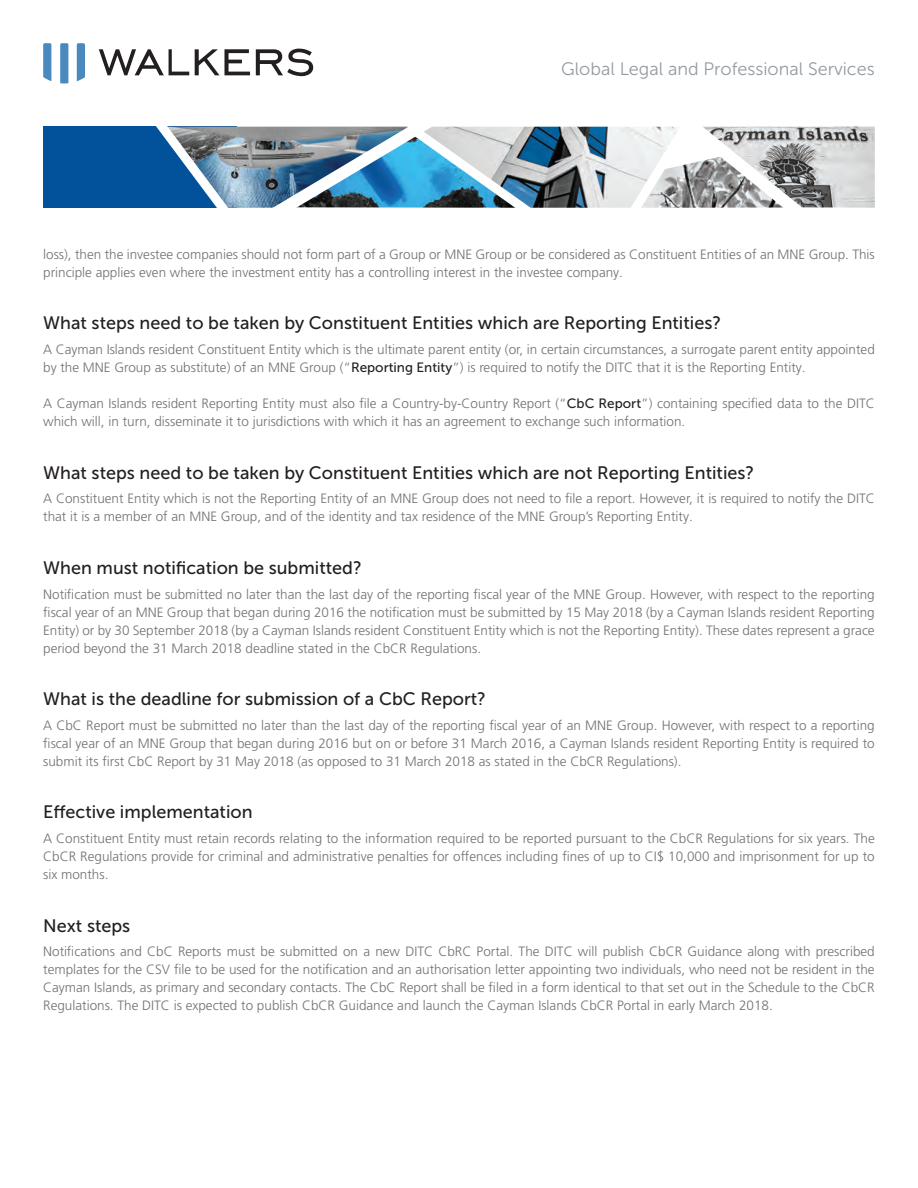
<style>
.page{position:relative;width:918px;height:1188px;background:#fff}
.page>*{position:absolute;margin:0;border:0;box-sizing:border-box;transform-origin:0 0}
.Body_Title{font:18px "Museo Sans 500";color:#231f20}
.t1{font:18px "Museo Sans 300";color:#959ca1}
.Body_Text{font:300 13.5px/18px "Frutiger LT Pro";color:#717074}
.s1{font-family:"Museo Sans 500";font-weight:400;color:#231f20}
</style>
<div class="page">
<svg style="left:99px;top:49px;width:90px;height:26px"></svg>
<svg style="left:195px;top:49px;width:55px;height:26px"></svg>
<svg style="left:256px;top:49px;width:57px;height:27px"></svg>
<svg style="left:43px;top:43px;width:8px;height:38px"></svg>
<svg style="left:60px;top:43px;width:8px;height:40px"></svg>
<svg style="left:77px;top:43px;width:8px;height:38px"></svg>
<div style="left:43px;top:127px;width:194px;height:81px;background:#01529a"></div>
<img style="left:237px;top:127px;width:21px;height:81px">
<img style="left:546px;top:127px;width:74px;height:81px">
<img style="left:819px;top:127px;width:56px;height:81px">
<svg style="left:145px;top:126px;width:92px;height:82px"></svg>
<img style="left:258px;top:126px;width:288px;height:82px">
<svg style="left:620px;top:126px;width:199px;height:82px"></svg>
<h1 class="t1" style="left:561px;top:59px;width:315px">Global Legal and Professional Services</h1>
<p class="Body_Text" style="left:43px;top:245px;width:833px">loss), then the investee companies should not form part of a Group or MNE Group or be considered as Constituent Entities of an MNE Group. This principle applies even where the investment entity has a controlling interest in the investee company.</p>
<p class="Body_Title" style="left:43px;top:313px;width:680px">What steps need to be taken by Constituent Entities which are Reporting Entities?</p>
<p class="Body_Text" style="left:43px;top:341px;width:833px">A Cayman Islands resident Constituent Entity which is the ultimate parent entity (or, in certain circumstances, a surrogate parent entity appointed by the MNE Group as substitute) of an MNE Group (“<span class="s1">Reporting Entity</span>”) is required to notify the DITC that it is the Reporting Entity.</p>
<p class="Body_Text" style="left:43px;top:395px;width:833px">A Cayman Islands resident Reporting Entity must also file a Country-by-Country Report (“<span class="s1">CbC Report</span>”) containing specified data to the DITC which will, in turn, disseminate it to jurisdictions with which it has an agreement to exchange such information.</p>
<p class="Body_Title" style="left:43px;top:463px;width:713px">What steps need to be taken by Constituent Entities which are not Reporting Entities?</p>
<p class="Body_Text" style="left:43px;top:490px;width:833px">A Constituent Entity which is not the Reporting Entity of an MNE Group does not need to file a report. However, it is required to notify the DITC that it is a member of an MNE Group, and of the identity and tax residence of the MNE Group’s Reporting Entity.</p>
<p class="Body_Title" style="left:43px;top:558px;width:320px">When must notification be submitted?</p>
<p class="Body_Text" style="left:43px;top:585px;width:833px;text-align:justify">Notification must be submitted no later than the last day of the reporting fiscal year of the MNE Group. However, with respect to the reporting fiscal year of an MNE Group that began during 2016 the notification must be submitted by 15 May 2018 (by a Cayman Islands resident Reporting Entity) or by 30 September 2018 (by a Cayman Islands resident Constituent Entity which is not the Reporting Entity). These dates represent a grace period beyond the 31 March 2018 deadline stated in the CbCR Regulations.</p>
<p class="Body_Title" style="left:43px;top:689px;width:444px">What is the deadline for submission of a CbC Report?</p>
<p class="Body_Text" style="left:43px;top:716px;width:833px;text-align:justify">A CbC Report must be submitted no later than the last day of the reporting fiscal year of an MNE Group. However, with respect to a reporting fiscal year of an MNE Group that began during 2016 but on or before 31 March 2016, a Cayman Islands resident Reporting Entity is required to submit its first CbC Report by 31 May 2018 (as opposed to 31 March 2018 as stated in the CbCR Regulations).</p>
<p class="Body_Title" style="left:43px;top:802px;width:211px">Effective implementation</p>
<p class="Body_Text" style="left:43px;top:830px;width:833px;text-align:justify">A Constituent Entity must retain records relating to the information required to be reported pursuant to the CbCR Regulations for six years. The CbCR Regulations provide for criminal and administrative penalties for offences including fines of up to CI$ 10,000 and imprisonment for up to six months.</p>
<p class="Body_Title" style="left:43px;top:916px;width:89px">Next steps</p>
<p class="Body_Text" style="left:43px;top:943px;width:833px;text-align:justify">Notifications and CbC Reports must be submitted on a new DITC CbRC Portal. The DITC will publish CbCR Guidance along with prescribed templates for the CSV file to be used for the notification and an authorisation letter appointing two individuals, who need not be resident in the Cayman Islands, as primary and secondary contacts. The CbC Report shall be filed in a form identical to that set out in the Schedule to the CbCR Regulations. The DITC is expected to publish CbCR Guidance and launch the Cayman Islands CbCR Portal in early March 2018.</p>
</div>
